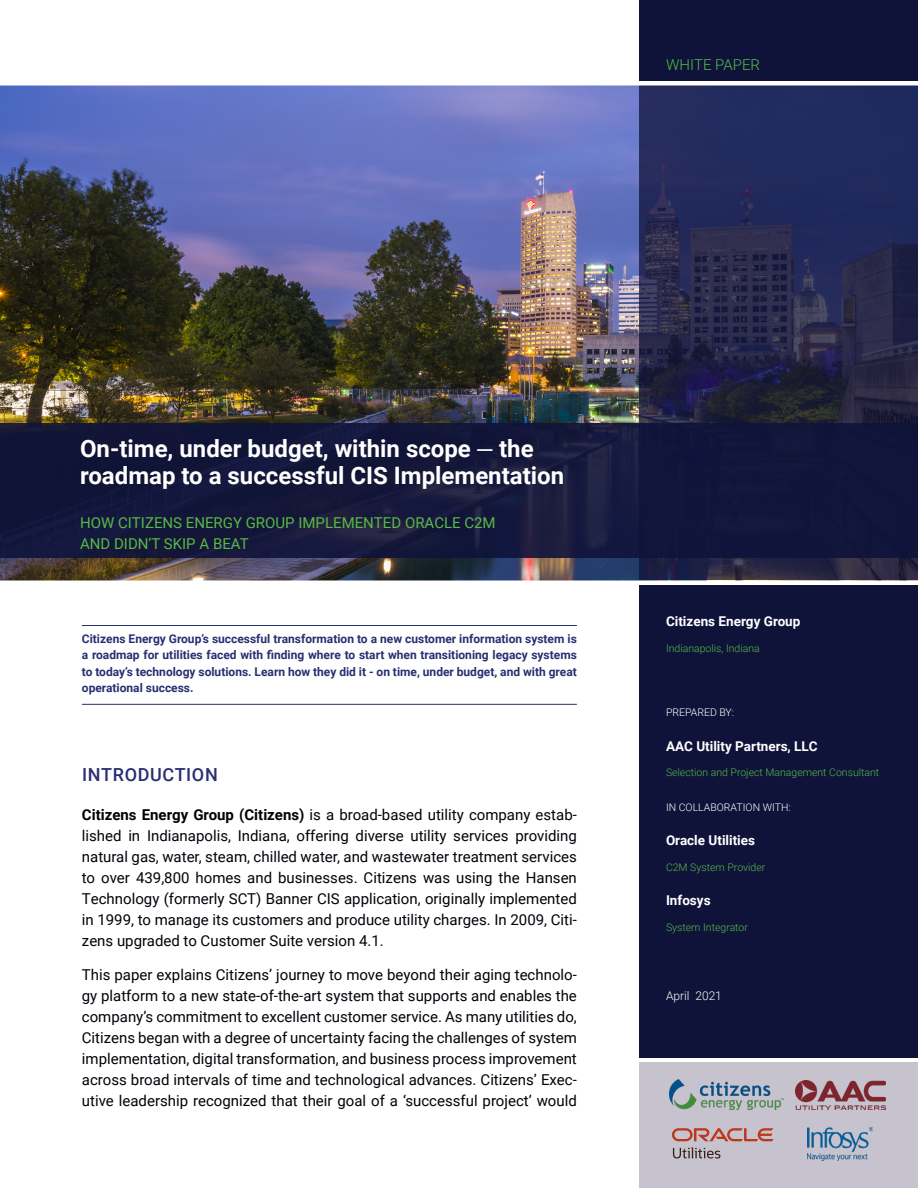
<style>
.page{position:relative;width:918px;height:1188px;background:#fff}
.page>*{position:absolute;margin:0;border:0;box-sizing:border-box;transform-origin:0 0}
.t1{font:700 24px/27px "Roboto";color:#fff}
.Section_Title{font:500 18px "Roboto";letter-spacing:.035em;color:#2a2e72}
.t2{font:15px/21px "Roboto";color:#02020a;text-align:justify}
.t3{font:15px/21px "Roboto";color:#56b947}
.t4{font:300 15px "Roboto";color:#56b947}
.t5{font:700 13.5px "Roboto";color:#fff}
.Call-Out_8pt{font:700 12px/16.5px "Roboto";color:#2a2e72;text-align:justify}
.t6{font:300 12px "Roboto";color:#fff}
.t7{font:300 10.5px "Roboto";color:#56b947}
.t8{font:300 10.5px "Roboto";color:#fff}
.s1{font-family:"DIN2014";font-weight:400}
.s2{font-weight:700}
</style>
<div class="page">
<img style="left:0;top:86px;width:639px;height:494px">
<div style="left:639px;top:585px;width:279px;height:473px;background:#0f133a"></div>
<div style="left:0;top:423px;width:918px;height:135px;background:#0f133a"></div>
<div style="left:639px;top:1062px;width:279px;height:126px;background:#c7c3ce"></div>
<img style="left:795px;top:1080px;width:90px;height:30px">
<img style="left:670px;top:1080px;width:113px;height:30px">
<svg style="left:672px;top:1128px;width:102px;height:13px"></svg>
<svg style="left:673px;top:1148px;width:47px;height:11px"></svg>
<img style="left:807px;top:1127px;width:66px;height:34px">
<hr style="left:82px;top:704px;width:495px;height:1px;background:#2a2e72">
<hr style="left:82px;top:625px;width:495px;height:1px;background:#2a2e72">
<svg style="left:639px;top:0;width:279px;height:580px"></svg>
<div style="left:0;top:81px;width:918px;height:5px;background:#fff"></div>
<p class="t4" style="left:666px;top:54px;width:96px">WHITE PAPER</p>
<p class="t1" style="left:80px;top:434px;width:486px">On-time, under budget, within scope <span class="s1">—</span> the roadmap to a successful CIS Implementation</p>
<p class="t3" style="left:80px;top:511px;width:417px">HOW CITIZENS ENERGY GROUP IMPLEMENTED ORACLE C2M<br>AND DIDN’T SKIP A BEAT</p>
<p class="Call-Out_8pt" style="left:82px;top:630px;width:497px">Citizens Energy Group’s successful transformation to a new customer information system is a roadmap for utilities faced with finding where to start when transitioning legacy systems to today’s technology solutions. Learn how they did it - on time, under budget, and with great operational success.</p>
<p class="Section_Title" style="left:82px;top:762px;width:137px">INTRODUCTION</p>
<p class="t2" style="left:82px;top:803px;width:497px"><span class="s2">Citizens Energy Group (Citizens)</span> is a broad-based utility company estab&shy;lished in Indianapolis, Indiana, offering diverse utility services providing natural gas, water, steam, chilled water, and wastewater treatment services to over 439,800 homes and businesses. Citizens was using the Hansen Technology (formerly SCT) Banner CIS application, originally implemented in 1999, to manage its customers and produce utility charges. In 2009, Citi&shy;zens upgraded to Customer Suite version 4.1.</p>
<p class="t2" style="left:82px;top:964px;width:497px">This paper explains Citizens’ journey to move beyond their aging technolo&shy;gy platform to a new state-of-the-art system that supports and enables the company’s commitment to excellent customer service. As many utilities do, Citizens began with a degree of uncertainty facing the challenges of system implementation, digital transformation, and business process improvement across broad intervals of time and technological advances. Citizens’ Exec&shy;utive leadership recognized that their goal of a ‘successful project’ would</p>
<p class="t5" style="left:666px;top:612px;width:136px">Citizens Energy Group</p>
<p class="t7" style="left:666px;top:641px;width:95px">Indianapolis, Indiana</p>
<p class="t8" style="left:666px;top:705px;width:70px">PREPARED BY:</p>
<p class="t5" style="left:666px;top:736px;width:153px">AAC Utility Partners, LLC</p>
<p class="t7" style="left:666px;top:765px;width:215px">Selection and Project Management Consultant</p>
<p class="t8" style="left:666px;top:800px;width:126px">IN COLLABORATION WITH:</p>
<p class="t5" style="left:666px;top:831px;width:91px">Oracle Utilities</p>
<p class="t7" style="left:666px;top:860px;width:101px">C2M System Provider</p>
<p class="t5" style="left:666px;top:891px;width:46px">Infosys</p>
<p class="t7" style="left:666px;top:920px;width:83px">System Integrator</p>
<p class="t6" style="left:666px;top:987px;width:57px">April 2021</p>
</div>
